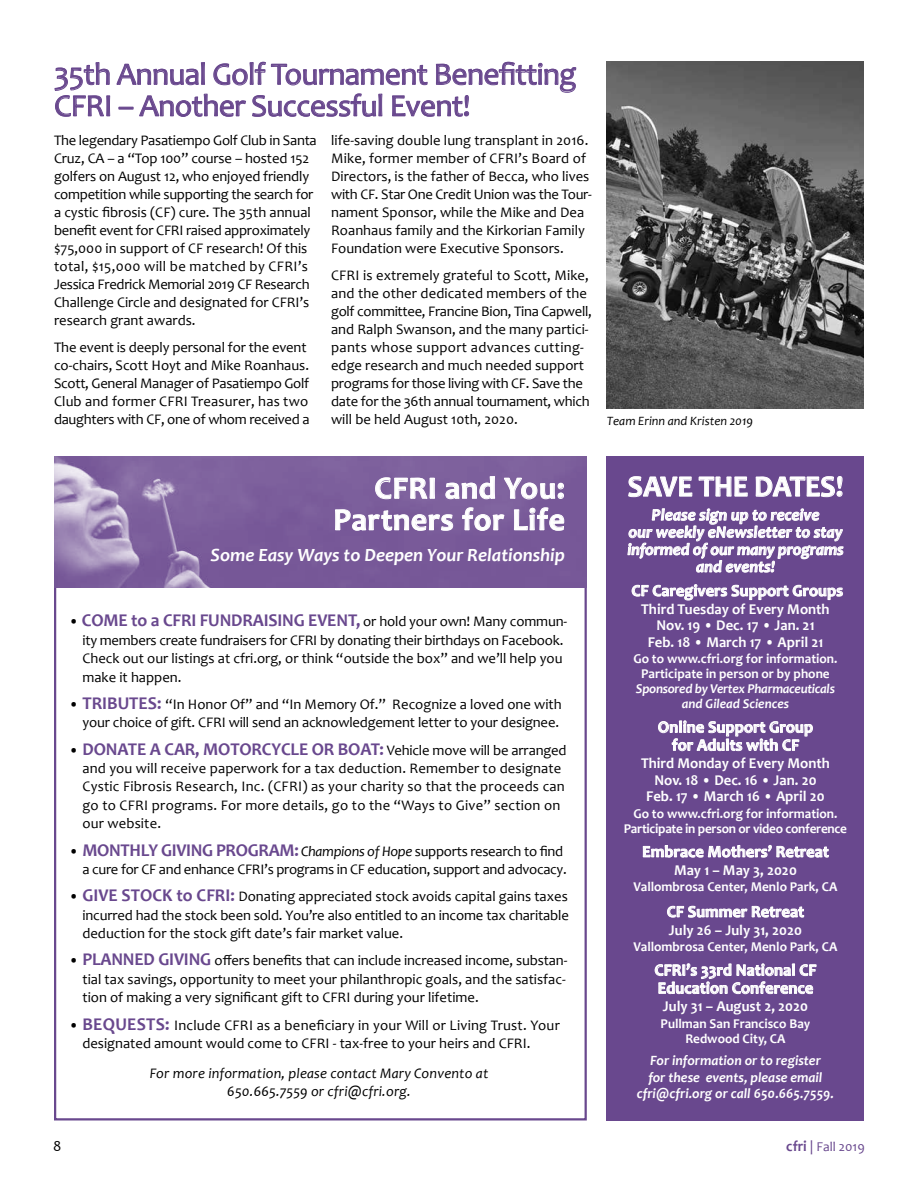
<style>
.page{position:relative;width:918px;height:1188px;background:#fff}
.page>*{position:absolute;margin:0;border:0;box-sizing:border-box;transform-origin:0 0}
.t1{font:31.5px/31.5px "Candara";letter-spacing:-.02em;color:#69488e}
.t2{font:700 31.5px/31.5px "Candara";letter-spacing:.02em;color:#fff;text-align:right}
.t3{font:700 30px "Candara";letter-spacing:-.01em;color:#fff}
.t4{font:italic 700 18.75px "Candara";color:#fff}
.t5{font:700 18px "Candara";letter-spacing:-.01em;color:#69488e}
.t6{font:700 16.5px/18px "Candara";letter-spacing:.01em;color:#fff;text-align:center}
.t7{font:italic 700 16.5px/17.2px "Candara";letter-spacing:.01em;color:#fff;text-align:center}
.t8{font:700 15px/16.5px "Candara";color:#fff;text-align:center}
.t9{font:15px "Candara";color:#000}
.t10{font:14.7px/18px "Candara";color:#000}
.t11{font:14.7px/18.3px "Candara";letter-spacing:-.02em;color:#000;text-align:right}
.t12{font:italic 14.7px/18px "Candara";letter-spacing:.01em;color:#000;text-align:center}
.t13{font:italic 700 14.25px/16.5px "Candara";color:#fff;text-align:center}
.t14{font:700 13.5px/15px "Candara";color:#fff;text-align:center}
.t15{font:700 13.5px/15px "Candara";letter-spacing:-.02em;color:#fff;text-align:center}
.t16{font:italic 700 13.5px/15px "Candara";letter-spacing:-.02em;color:#fff;text-align:center}
.t17{font:13.5px "Candara";color:#69488e}
.t18{font:italic 12.75px "Candara";color:#000}
.s1{font-size:15px;color:#000}
.s2{font-weight:400;font-size:14.7px;color:#000}
.s3{font-weight:700;font-size:15px}
.s4{font-weight:700;font-size:18px;color:#69488e}
.s5{font-style:italic}
.s6{font-size:14.25px}
</style>
<div class="page">
<div style="left:607px;top:456px;width:257px;height:664px;background:#69488e"></div>
<svg style="left:628px;top:476px;width:64px;height:21px"></svg>
<svg style="left:699px;top:477px;width:49px;height:20px"></svg>
<svg style="left:756px;top:476px;width:86px;height:21px"></svg>
<svg style="left:627px;top:508px;width:217px;height:65px"></svg>
<svg style="left:632px;top:584px;width:211px;height:16px"></svg>
<svg style="left:658px;top:721px;width:155px;height:30px"></svg>
<svg style="left:643px;top:845px;width:186px;height:13px"></svg>
<svg style="left:667px;top:906px;width:137px;height:12px"></svg>
<svg style="left:655px;top:964px;width:161px;height:30px"></svg>
<img style="left:54px;top:457px;width:533px;height:131px">
<svg style="left:375px;top:477px;width:60px;height:23px"></svg>
<svg style="left:445px;top:476px;width:50px;height:24px"></svg>
<svg style="left:504px;top:478px;width:60px;height:22px"></svg>
<svg style="left:335px;top:509px;width:118px;height:22px;background:#967eaf"></svg>
<svg style="left:462px;top:507px;width:43px;height:24px"></svg>
<svg style="left:514px;top:507px;width:51px;height:24px"></svg>
<svg style="left:54px;top:62px;width:56px;height:55px"></svg>
<svg style="left:117px;top:62px;width:459px;height:55px"></svg>
<img style="left:607px;top:62px;width:257px;height:346px">
<h1 class="t1" style="left:54px;top:58px;width:524px">35th Annual Golf Tournament Benefitting<br>CFRI – Another Successful Event!</h1>
<p class="t10" style="left:54px;top:132px;width:264px">The legendary Pasatiempo Golf Club in Santa Cruz, CA – a “Top 100” course – hosted 152 golfers on August 12, who enjoyed friendly competition while supporting the search for a cystic fibrosis (CF) cure. The 35th annual benefit event for CFRI raised approximately $75,000 in support of CF research! Of this total, $15,000 will be matched by CFRI’s Jessica Fredrick Memorial 2019 CF Research Challenge Circle and designated for CFRI’s research grant awards.</p>
<p class="t10" style="left:54px;top:339px;width:257px">The event is deeply personal for the event co-chairs, Scott Hoyt and Mike Roanhaus.<br>Scott, General Manager of Pasatiempo Golf Club and former CFRI Treasurer, has two daughters with CF, one of whom received a</p>
<p class="t10" style="left:331px;top:132px;width:262px">life-saving double lung transplant in 2016.<br>Mike, former member of CFRI’s Board of Directors, is the father of Becca, who lives with CF. Star One Credit Union was the Tour&shy;nament Sponsor, while the Mike and Dea Roanhaus family and the Kirkorian Family Foundation were Executive Sponsors.</p>
<p class="t10" style="left:331px;top:267px;width:262px">CFRI is extremely grateful to Scott, Mike, and the other dedicated members of the golf committee, Francine Bion, Tina Capwell, and Ralph Swanson, and the many partici&shy;pants whose support advances cutting&shy;edge research and much needed support programs for those living with CF. Save the date for the 36th annual tournament, which will be held August 10th, 2020.</p>
<p class="t18" style="left:607px;top:413px;width:148px">Team Erinn and Kristen 2019</p>
<h1 class="t2" style="left:333px;top:472px;width:233px">CFRI and You:<br>Partners for Life</h1>
<p class="t4" style="left:211px;top:544px;width:356px">Some Easy Ways to Deepen Your Relationship</p>
<p class="t5" style="left:69px;top:610px;width:500px"><span class="s1">•</span> COME to a CFRI FUNDRAISING EVENT, <span class="s2">or hold your own! Many commun-</span></p>
<p class="t10" style="left:82px;top:631px;width:482px;text-align:justify">ity members create fundraisers for CFRI by donating their birthdays on Facebook.<br>Check out our listings at cfri.org, or think “outside the box” and we’ll help you make it happen.</p>
<p class="t10" style="left:69px;top:695px;width:494px;text-align:right"><span class="s3">•</span> <span class="s4">TRIBUTES:</span> “In Honor Of” and “In Memory Of.” Recognize a loved one with your choice of gift. CFRI will send an acknowledgement letter to your designee.</p>
<p class="t5" style="left:69px;top:738px;width:499px"><span class="s1">•</span> DONATE A CAR, MOTORCYCLE OR BOAT: <span class="s2">Vehicle move will be arranged</span></p>
<p class="t10" style="left:82px;top:759px;width:484px">and you will receive paperwork for a tax deduction. Remember to designate Cystic Fibrosis Research, Inc. (CFRI) as your charity so that the proceeds can go to CFRI programs. For more details, go to the “Ways to Give” section on our website.</p>
<p class="t11" style="left:69px;top:842px;width:499px"><span class="s3">•</span> <span class="s4">MONTHLY GIVING PROGRAM:</span> <span class="s5">Champions of Hope</span> supports research to find a cure for CF and enhance CFRI’s programs in CF education, support and advocacy.</p>
<p class="t10" style="left:82px;top:887px;width:488px;text-align:justify;text-indent:-14px"><span class="s3">•</span> <span class="s4">GIVE STOCK to CFRI:</span> Donating appreciated stock avoids capital gains taxes incurred had the stock been sold. You’re also entitled to an income tax charitable deduction for the stock gift date’s fair market value.</p>
<p class="t10" style="left:82px;top:952px;width:486px;text-align:justify;text-indent:-14px"><span class="s3">•</span> <span class="s4">PLANNED GIVING</span> offers benefits that can include increased income, substan&shy;tial tax savings, opportunity to meet your philanthropic goals, and the satisfac&shy;tion of making a very significant gift to CFRI during your lifetime.</p>
<p class="t10" style="left:82px;top:1016px;width:479px;text-indent:-13px"><span class="s3">•</span> <span class="s4">BEQUESTS:</span> Include CFRI as a beneficiary in your Will or Living Trust. Your designated amount would come to CFRI - tax-free to your heirs and CFRI.</p>
<p class="t12" style="left:150px;top:1065px;width:340px">For more information, please contact Mary Convento at<br>650.665.7559 or cfri@cfri.org.</p>
<h2 class="t3" style="left:628px;top:468px;width:217px">SAVE THE DATES!</h2>
<p class="t7" style="left:627px;top:506px;width:218px">Please sign up to receive<br>our weekly eNewsletter to stay informed of our many programs and events!</p>
<p class="t6" style="left:632px;top:582px;width:213px">CF Caregivers Support Groups</p>
<p class="t8" style="left:641px;top:601px;width:190px">Third Tuesday of Every Month<br>Nov. 19 • Dec. 17 • Jan. 21<br>Feb. 18 • March 17 • April 21</p>
<p class="t14" style="left:633px;top:652px;width:206px">Go to www.cfri.org for information.<br>Participate in person or by phone</p>
<p class="t16" style="left:636px;top:682px;width:200px">Sponsored by Vertex Pharmaceuticals and Gilead Sciences</p>
<p class="t6" style="left:658px;top:718px;width:157px">Online Support Group for Adults with CF</p>
<p class="t8" style="left:641px;top:755px;width:190px">Third Monday of Every Month<br>Nov. 18 • Dec. 16 • Jan. 20<br>Feb. 17 • March 16 • April 20</p>
<p class="t15" style="left:624px;top:806px;width:225px">Go to www.cfri.org for information.<br>Participate in person or video conference</p>
<p class="t6" style="left:642px;top:843px;width:188px">Embrace Mothers’ Retreat</p>
<p class="t8" style="left:674px;top:862px;width:124px">May 1 – May 3, 2020</p>
<p class="t14" style="left:633px;top:880px;width:206px">Vallombrosa Center, Menlo Park, CA</p>
<p class="t6" style="left:667px;top:903px;width:139px">CF Summer Retreat</p>
<p class="t8" style="left:669px;top:922px;width:135px">July 26 – July 31, 2020</p>
<p class="t14" style="left:633px;top:940px;width:206px">Vallombrosa Center, Menlo Park, CA</p>
<p class="t6" style="left:655px;top:961px;width:163px;text-align:left">CFRI’s 33rd National CF<br>Education Conference</p>
<p class="t8" style="left:663px;top:998px;width:147px">July 31 – August 2, 2020</p>
<p class="t14" style="left:661px;top:1016px;width:151px">Pullman San Francisco Bay<br>Redwood City, CA</p>
<p class="t13" style="left:637px;top:1053px;width:199px">For information or to register<br>for these events, please email cfri@cfri.org or call 650.665.7559.</p>
<p class="t9" style="left:53px;top:1137px;width:10px">8</p>
<p class="t17" style="left:786px;top:1139px;width:80px"><span class="s3">cfri</span> <span class="s6">|</span> Fall 2019</p>
</div>
